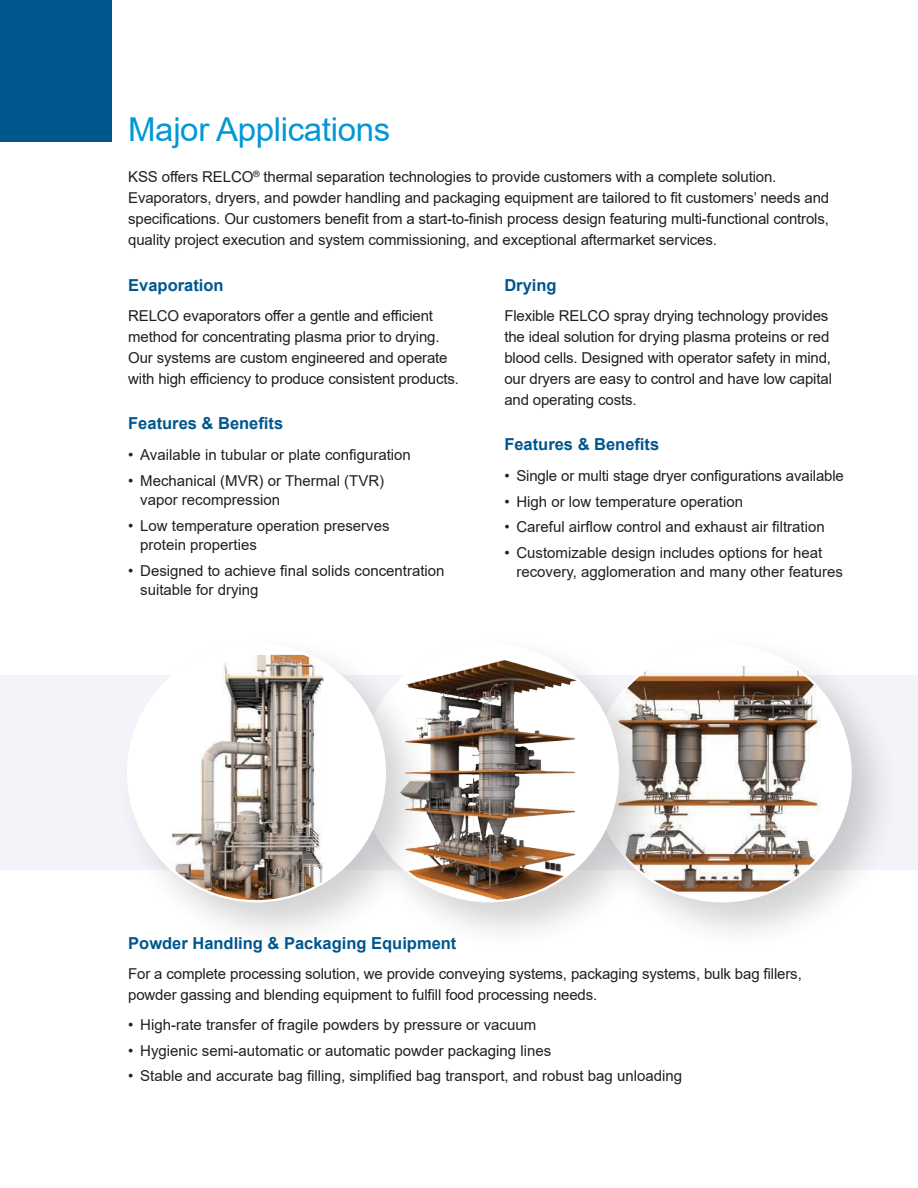
<style>
.page{position:relative;width:918px;height:1188px;background:#fff}
.page>*{position:absolute;margin:0;border:0;box-sizing:border-box;transform-origin:0 0}
.t1{font:33px "Arial";letter-spacing:-.01em;color:#0098d7}
.t2{font:700 16.5px "Arial";color:#00578d}
.t3{font:15px/21px "Arial";letter-spacing:-.01em;color:#221f1f}
</style>
<div class="page">
<div style="left:0;top:0;width:111px;height:141px;background:#00578d"></div>
<div style="left:0;top:676px;width:918px;height:194px;background:#f4f3f9"></div>
<div style="left:580px;top:631px;width:323px;height:323px;background:#221f1f;opacity:.2"></div>
<div style="left:594px;top:645px;width:257px;height:256px;background:#fff;border-radius:50%"></div>
<img style="left:670px;top:665px;width:151px;height:227px">
<div style="left:347px;top:631px;width:323px;height:323px;background:#221f1f;opacity:.2"></div>
<div style="left:361px;top:645px;width:257px;height:256px;background:#fff;border-radius:50%"></div>
<img style="left:437px;top:659px;width:141px;height:242px">
<div style="left:114px;top:631px;width:323px;height:323px;background:#221f1f;opacity:.2"></div>
<div style="left:128px;top:645px;width:257px;height:256px;background:#fff;border-radius:50%"></div>
<img style="left:160px;top:655px;width:164px;height:246px">
<h1 class="t1" style="left:128px;top:107px;width:264px">Major Applications</h1>
<p class="t3" style="left:128px;top:166px;width:703px">KSS o昀昀ers RELCO<sup>®</sup> thermal separation technologies to provide customers with a complete solution.<br>Evaporators, dryers, and powder handling and packaging equipment are tailored to 昀椀t customers’ needs and speci昀椀cations. Our customers bene昀椀t from a start-to-昀椀nish process design featuring multi-functional controls, quality project execution and system commissioning, and exceptional aftermarket services.</p>
<p class="t2" style="left:128px;top:273px;width:97px">Evaporation</p>
<p class="t3" style="left:128px;top:305px;width:332px">RELCO evaporators o昀昀er a gentle and e昀케cient method for concentrating plasma prior to drying.<br>Our systems are custom engineered and operate with high e昀케ciency to produce consistent products.</p>
<p class="t2" style="left:128px;top:411px;width:156px">Features &amp; Bene昀椀ts</p>
<p class="t3" style="left:128px;top:444px;width:284px">• Available in tubular or plate con昀椀guration</p>
<p class="t3" style="left:140px;top:471px;width:245px;line-height:19.5px;text-indent:-12px">• Mechanical (MVR) or Thermal (TVR) vapor recompression</p>
<p class="t3" style="left:140px;top:516px;width:251px;line-height:19.5px;text-indent:-12px">• Low temperature operation preserves protein properties</p>
<p class="t3" style="left:140px;top:561px;width:306px;line-height:19.5px;text-indent:-12px">• Designed to achieve 昀椀nal solids concentration suitable for drying</p>
<p class="t2" style="left:504px;top:273px;width:54px">Drying</p>
<p class="t3" style="left:504px;top:305px;width:329px">Flexible RELCO spray drying technology provides the ideal solution for drying plasma proteins or red blood cells. Designed with operator safety in mind, our dryers are easy to control and have low capital and operating costs.</p>
<p class="t2" style="left:504px;top:432px;width:156px">Features &amp; Bene昀椀ts</p>
<p class="t3" style="left:504px;top:465px;width:341px">• Single or multi stage dryer con昀椀gurations available</p>
<p class="t3" style="left:504px;top:491px;width:240px">• High or low temperature operation</p>
<p class="t3" style="left:504px;top:516px;width:322px">• Careful air昀氀ow control and exhaust air 昀椀ltration</p>
<p class="t3" style="left:516px;top:543px;width:328px;line-height:19.5px;text-indent:-12px">• Customizable design includes options for heat recovery, agglomeration and many other features</p>
<p class="t2" style="left:128px;top:932px;width:330px">Powder Handling &amp; Packaging Equipment</p>
<p class="t3" style="left:128px;top:964px;width:675px">For a complete processing solution, we provide conveying systems, packaging systems, bulk bag 昀椀llers, powder gassing and blending equipment to ful昀椀ll food processing needs.</p>
<p class="t3" style="left:128px;top:1015px;width:409px">• High-rate transfer of fragile powders by pressure or vacuum</p>
<p class="t3" style="left:128px;top:1040px;width:424px">• Hygienic semi-automatic or automatic powder packaging lines</p>
<p class="t3" style="left:128px;top:1066px;width:555px">• Stable and accurate bag 昀椀lling, simpli昀椀ed bag transport, and robust bag unloading</p>
</div>
